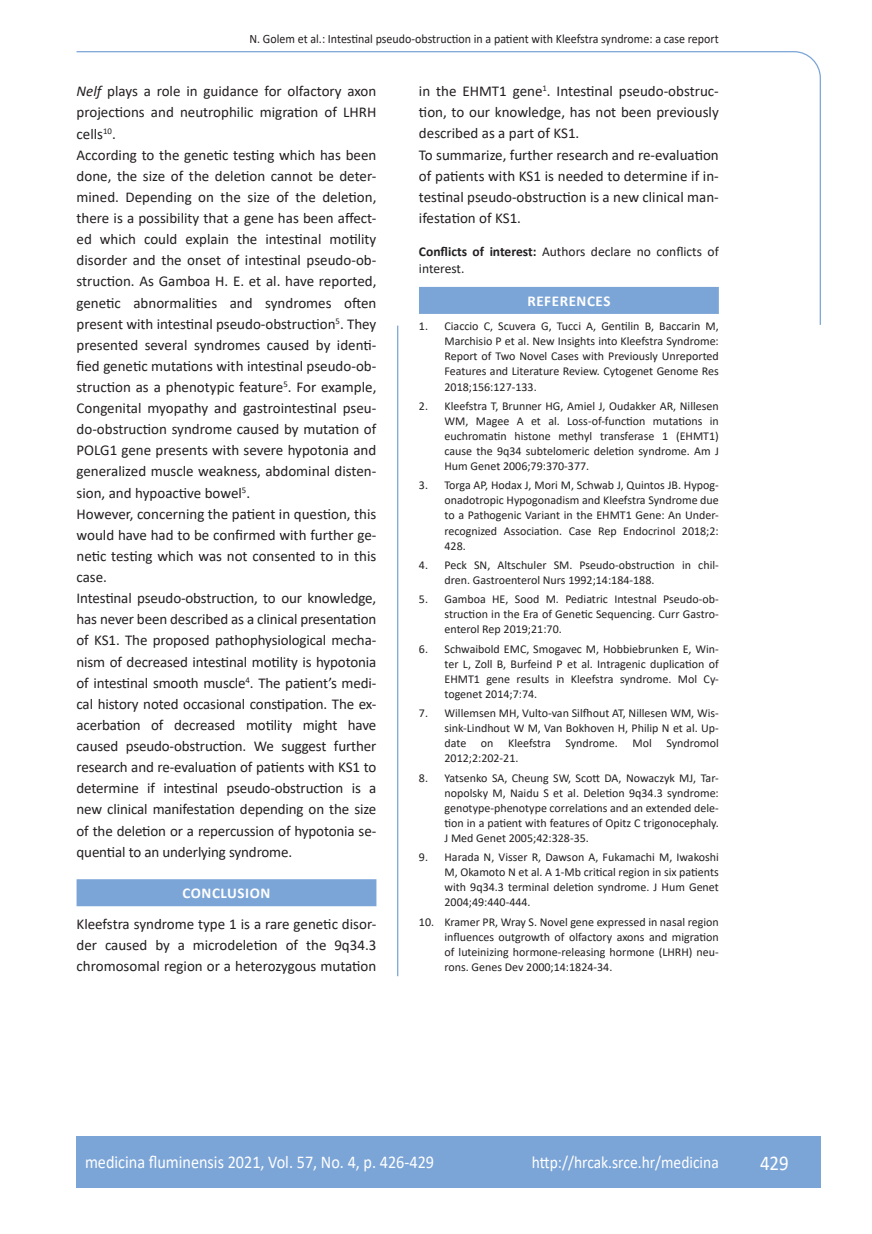
<style>
.page{position:relative;width:872px;height:1234px;background:#fff}
.page>*{position:absolute;margin:0;border:0;box-sizing:border-box;transform-origin:0 0}
.t1{font:21px "Calibri";color:#fff;scale:.9 1}
.t2{font:18px "Calibri";color:#fff;scale:.9 1}
.t3{font:17.25px "Calibri";color:#fff;scale:.9 1}
.osnovni_tekst_engl{font:15px/21.1px "Calibri";color:#231f20;text-align:justify}
.naslov_ruler{font:700 15px "Calibri";letter-spacing:.04em;color:#fff}
.izjava{font:13.5px/16.5px "Calibri";color:#231f20}
.glava{font:12.75px "Calibri";color:#231f20;scale:.94 1}
.literatura{font:12px/15px "Calibri";color:#231f20;text-align:justify}
.s1{font-style:italic}
.s2{font-weight:700}
</style>
<div class="page">
<svg style="left:76px;top:51px;width:745px;height:275px"></svg>
<hr style="left:397px;top:325px;width:1px;height:650px;background:#7ca5d7">
<div style="left:77px;top:1135px;width:744px;height:51px;background:#7ca5d7"></div>
<div style="left:77px;top:879px;width:299px;height:27px;background:#7ca5d7"></div>
<div style="left:419px;top:287px;width:300px;height:27px;background:#7ca5d7"></div>
<p class="glava" style="left:249px;top:29px;width:500px">N. Golem et al.: Intestinal pseudo-obstruction in a patient with Kleefstra syndrome: a case report</p>
<p class="osnovni_tekst_engl" style="left:77px;top:80px;width:301px"><span class="s1">Nelf</span> plays a role in guidance for olfactory axon projections and neutrophilic migration of LHRH cells<sup>10</sup>.</p>
<p class="osnovni_tekst_engl" style="left:77px;top:144px;width:301px">According to the genetic testing which has been done, the size of the deletion cannot be deter&shy;mined. Depending on the size of the deletion, there is a possibility that a gene has been affect&shy;ed which could explain the intestinal motility disorder and the onset of intestinal pseudo-ob&shy;struction. As Gamboa H. E. et al. have reported, genetic abnormalities and syndromes often present with intestinal pseudo-obstruction<sup>5</sup>. They presented several syndromes caused by identi&shy;fied genetic mutations with intestinal pseudo-ob&shy;struction as a phenotypic feature<sup>5</sup>. For example, Congenital myopathy and gastrointestinal pseu&shy;do-obstruction syndrome caused by mutation of POLG1 gene presents with severe hypotonia and generalized muscle weakness, abdominal disten&shy;sion, and hypoactive bowel<sup>5</sup>.</p>
<p class="osnovni_tekst_engl" style="left:77px;top:502px;width:301px">However, concerning the patient in question, this would have had to be confirmed with further ge&shy;netic testing which was not consented to in this case.</p>
<p class="osnovni_tekst_engl" style="left:77px;top:587px;width:301px">Intestinal pseudo-obstruction, to our knowledge, has never been described as a clinical presentation of KS1. The proposed pathophysiological mecha&shy;nism of decreased intestinal motility is hypotonia of intestinal smooth muscle<sup>4</sup>. The patient’s medi&shy;cal history noted occasional constipation. The ex&shy;acerbation of decreased motility might have caused pseudo-obstruction. We suggest further research and re-evaluation of patients with KS1 to determine if intestinal pseudo-obstruction is a new clinical manifestation depending on the size of the deletion or a repercussion of hypotonia se&shy;quential to an underlying syndrome.</p>
<p class="naslov_ruler" style="left:182px;top:882px;width:89px">CONCLUSION</p>
<p class="osnovni_tekst_engl" style="left:77px;top:912px;width:301px">Kleefstra syndrome type 1 is a rare genetic disor&shy;der caused by a microdeletion of the 9q34.3 chromosomal region or a heterozygous mutation</p>
<p class="osnovni_tekst_engl" style="left:419px;top:80px;width:301px">in the EHMT1 gene<sup>1</sup>. Intestinal pseudo-obstruc&shy;tion, to our knowledge, has not been previously described as a part of KS1.</p>
<p class="osnovni_tekst_engl" style="left:419px;top:144px;width:301px">To summarize, further research and re-evaluation of patients with KS1 is needed to determine if in&shy;testinal pseudo-obstruction is a new clinical man&shy;ifestation of KS1.</p>
<p class="izjava" style="left:419px;top:243px;width:301px"><span class="s2">Conflicts of interest:</span> Authors declare no conflicts of interest.</p>
<p class="naslov_ruler" style="left:527px;top:290px;width:85px">REFERENCES</p>
<p class="literatura" style="left:444px;top:318px;width:276px;text-indent:-26px">1. Ciaccio C, Scuvera G, Tucci A, Gentilin B, Baccarin M, Marchisio P et al. New Insights into Kleefstra Syndrome:<br>Report of Two Novel Cases with Previously Unreported Features and Literature Review. Cytogenet Genome Res 2018;156:127‐133.</p>
<p class="literatura" style="left:444px;top:398px;width:276px;text-indent:-26px">2. Kleefstra T, Brunner HG, Amiel J, Oudakker AR, Nillesen WM, Magee A et al. Loss-of-function mutations in euchromatin histone methyl transferase 1 (EHMT1) cause the 9q34 subtelomeric deletion syndrome. Am J Hum Genet 2006;79:370-377.</p>
<p class="literatura" style="left:444px;top:477px;width:276px;text-indent:-26px">3. Torga AP, Hodax J, Mori M, Schwab J, Quintos JB. Hypog&shy;onadotropic Hypogonadism and Kleefstra Syndrome due to a Pathogenic Variant in the EHMT1 Gene: An Under&shy;recognized Association. Case Rep Endocrinol 2018;2:<br>428.</p>
<p class="literatura" style="left:444px;top:557px;width:276px;text-indent:-26px">4. Peck SN, Altschuler SM. Pseudo-obstruction in chil&shy;dren. Gastroenterol Nurs 1992;14:184‐188.</p>
<p class="literatura" style="left:444px;top:591px;width:276px;text-indent:-26px">5. Gamboa HE, Sood M. Pediatric Intestnal Pseudo-ob&shy;struction in the Era of Genetic Sequencing. Curr Gastro&shy;enterol Rep 2019;21:70.</p>
<p class="literatura" style="left:444px;top:640px;width:276px;text-indent:-26px">6. Schwaibold EMC, Smogavec M, Hobbiebrunken E, Win&shy;ter L, Zoll B, Burfeind P et al. Intragenic duplication of EHMT1 gene results in Kleefstra syndrome. Mol Cy&shy;togenet 2014;7:74.</p>
<p class="literatura" style="left:444px;top:705px;width:276px;text-indent:-26px">7. Willemsen MH, Vulto-van Silfhout AT, Nillesen WM, Wis&shy;sink-Lindhout W M, Van Bokhoven H, Philip N et al. Up&shy;date on Kleefstra Syndrome. Mol Syndromol 2012;2:202‐21.</p>
<p class="literatura" style="left:444px;top:769px;width:276px;text-indent:-26px">8. Yatsenko SA, Cheung SW, Scott DA, Nowaczyk MJ, Tar&shy;nopolsky M, Naidu S et al. Deletion 9q34.3 syndrome: genotype-phenotype correlations and an extended dele&shy;tion in a patient with features of Opitz C trigonocephaly.<br>J Med Genet 2005;42:328-35.</p>
<p class="literatura" style="left:444px;top:849px;width:276px;text-indent:-26px">9. Harada N, Visser R, Dawson A, Fukamachi M, Iwakoshi M, Okamoto N et al. A 1-Mb critical region in six patients with 9q34.3 terminal deletion syndrome. J Hum Genet 2004;49:440-444.</p>
<p class="literatura" style="left:444px;top:913px;width:276px;text-indent:-26px">10. Kramer PR, Wray S. Novel gene expressed in nasal region influences outgrowth of olfactory axons and migration of luteinizing hormone-releasing hormone (LHRH) neu&shy;rons. Genes Dev 2000;14:1824-34.</p>
<p class="t2" style="left:85px;top:1149px;width:389px">medicina fluminensis 2021, Vol. 57, No. 4, p. 426-429</p>
<p class="t3" style="left:532px;top:1150px;width:209px">http://hrcak.srce.hr/medicina</p>
<p class="t1" style="left:760px;top:1147px;width:33px">429</p>
</div>
